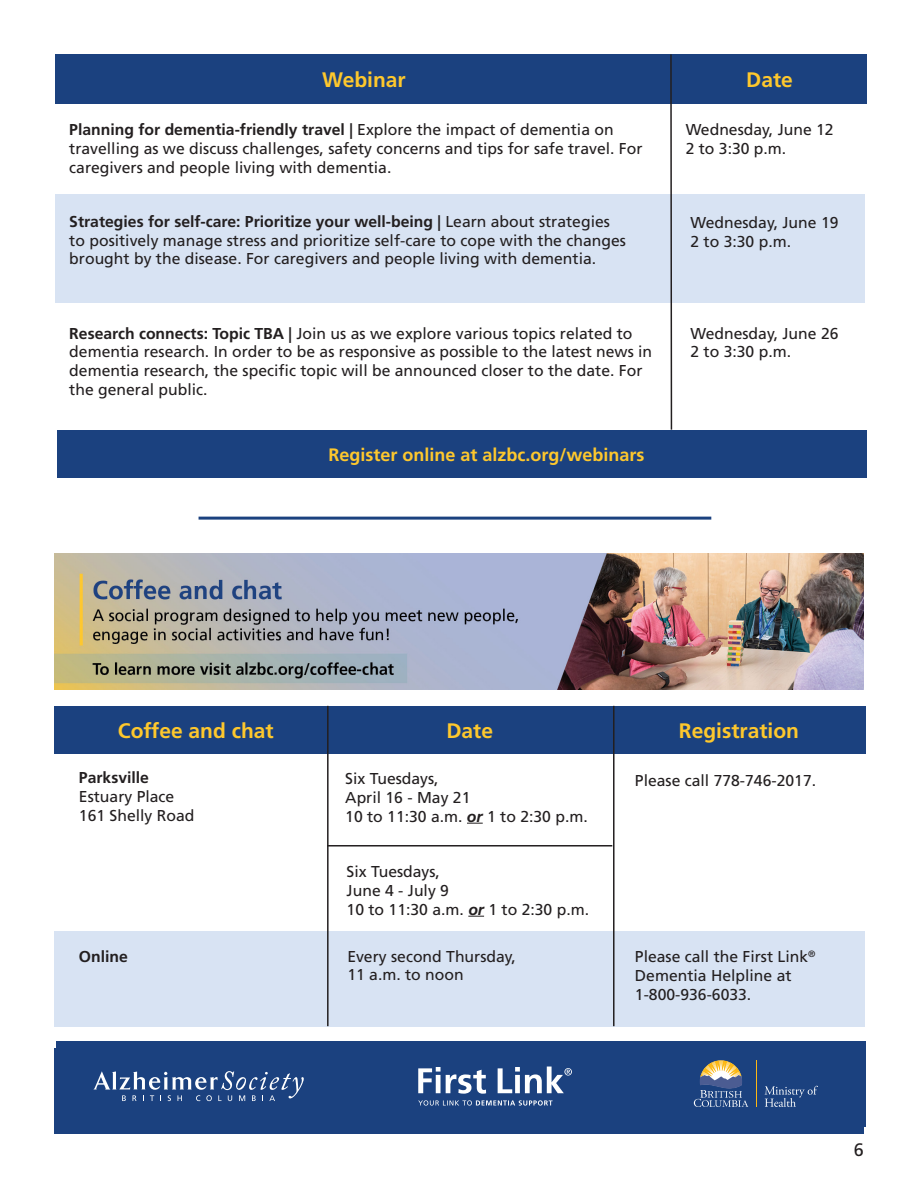
<style>
.page{position:relative;width:918px;height:1188px;background:#fff}
.page>*{position:absolute;margin:0;border:0;box-sizing:border-box;transform-origin:0 0}
.t1{font:700 21px "Frutiger LT Std";color:#fec82d}
.t2{font:700 18px "Frutiger LT Std";color:#fec82d}
.t3{font:18px "Frutiger LT Std";color:#231f20}
.t4{font:15.75px/18.9px "Frutiger LT Std";color:#231f20}
.t5{font:700 15.75px "Frutiger LT Std";color:#231f20}
.s1{font-weight:700}
.s2{font-weight:700;font-style:italic}
</style>
<div class="page">
<div style="left:54px;top:1048px;width:810px;height:86px;background:#1b417f"></div>
<div style="left:56px;top:1041px;width:810px;height:86px;background:#1b417f"></div>
<svg style="left:93px;top:1071px;width:211px;height:31px"></svg>
<svg style="left:764px;top:1086px;width:54px;height:21px"></svg>
<svg style="left:693px;top:1061px;width:55px;height:46px"></svg>
<hr style="left:756px;top:1061px;width:1px;height:46px;background:#fcb814">
<svg style="left:418px;top:1067px;width:154px;height:39px"></svg>
<div style="left:55px;top:931px;width:810px;height:96px;background:#d8e3f3"></div>
<div style="left:54px;top:706px;width:811px;height:48px;background:#1b417f"></div>
<hr style="left:613px;top:706px;width:2px;height:320px;background:#231f20">
<img style="left:54px;top:553px;width:810px;height:137px">
<hr style="left:327px;top:706px;width:2px;height:320px;background:#231f20">
<svg style="left:467px;top:823px;width:16px;height:1px"></svg>
<hr style="left:327px;top:845px;width:285px;height:2px;background:#231f20">
<svg style="left:468px;top:916px;width:16px;height:1px"></svg>
<div style="left:55px;top:194px;width:810px;height:109px;background:#d8e3f3"></div>
<div style="left:56px;top:54px;width:811px;height:50px;background:#1b417f"></div>
<svg style="left:670px;top:54px;width:3px;height:376px"></svg>
<div style="left:57px;top:430px;width:810px;height:48px;background:#1b417f"></div>
<hr style="left:199px;top:517px;width:512px;height:3px;background:#1b417f">
<p class="t1" style="left:322px;top:67px;width:85px">Webinar</p>
<p class="t1" style="left:746px;top:67px;width:48px">Date</p>
<p class="t4" style="left:69px;top:120px;width:575px"><span class="s1">Planning for dementia-friendly travel |</span> Explore the impact of dementia on travelling as we discuss challenges, safety concerns and tips for safe travel. For caregivers and people living with dementia.</p>
<p class="t4" style="left:686px;top:120px;width:150px">Wednesday, June 12</p>
<p class="t4" style="left:686px;top:139px;width:102px">2 to 3:30 p.m.</p>
<p class="t4" style="left:69px;top:212px;width:558px"><span class="s1">Strategies for self-care: Prioritize your well-being |</span> Learn about strategies to positively manage stress and prioritize self-care to cope with the changes brought by the disease. For caregivers and people living with dementia.</p>
<p class="t4" style="left:690px;top:213px;width:150px">Wednesday, June 19</p>
<p class="t4" style="left:690px;top:232px;width:102px">2 to 3:30 p.m.</p>
<p class="t4" style="left:69px;top:324px;width:584px"><span class="s1">Research connects: Topic TBA |</span> Join us as we explore various topics related to dementia research. In order to be as responsive as possible to the latest news in dementia research, the specific topic will be announced closer to the date. For the general public.</p>
<p class="t4" style="left:690px;top:324px;width:150px">Wednesday, June 26</p>
<p class="t4" style="left:690px;top:343px;width:102px">2 to 3:30 p.m.</p>
<p class="t2" style="left:329px;top:444px;width:318px">Register online at alzbc.org/webinars</p>
<p class="t1" style="left:118px;top:718px;width:157px">Coffee and chat</p>
<p class="t1" style="left:446px;top:718px;width:48px">Date</p>
<p class="t1" style="left:679px;top:718px;width:122px">Registration</p>
<p class="t5" style="left:79px;top:768px;width:72px">Parksville</p>
<p class="t4" style="left:79px;top:787px;width:97px">Estuary Place</p>
<p class="t4" style="left:79px;top:806px;width:117px">161 Shelly Road</p>
<p class="t4" style="left:345px;top:769px;width:95px">Six Tuesdays,</p>
<p class="t4" style="left:345px;top:788px;width:127px">April 16 - May 21</p>
<p class="t4" style="left:345px;top:807px;width:244px">10 to 11:30 a.m. <span class="s2">or</span> 1 to 2:30 p.m.</p>
<p class="t4" style="left:635px;top:771px;width:183px">Please call 778-746-2017.</p>
<p class="t4" style="left:347px;top:862px;width:95px">Six Tuesdays,</p>
<p class="t4" style="left:347px;top:881px;width:104px">June 4 - July 9</p>
<p class="t4" style="left:347px;top:900px;width:244px">10 to 11:30 a.m. <span class="s2">or</span> 1 to 2:30 p.m.</p>
<p class="t5" style="left:79px;top:947px;width:51px">Online</p>
<p class="t4" style="left:347px;top:947px;width:170px">Every second Thursday,</p>
<p class="t4" style="left:347px;top:966px;width:118px">11 a.m. to noon</p>
<p class="t4" style="left:635px;top:947px;width:182px">Please call the First Link<sup>®</sup></p>
<p class="t4" style="left:635px;top:966px;width:158px">Dementia Helpline at</p>
<p class="t4" style="left:635px;top:985px;width:118px">1-800-936-6033.</p>
<p class="t3" style="left:854px;top:1139px;width:12px">6</p>
</div>
